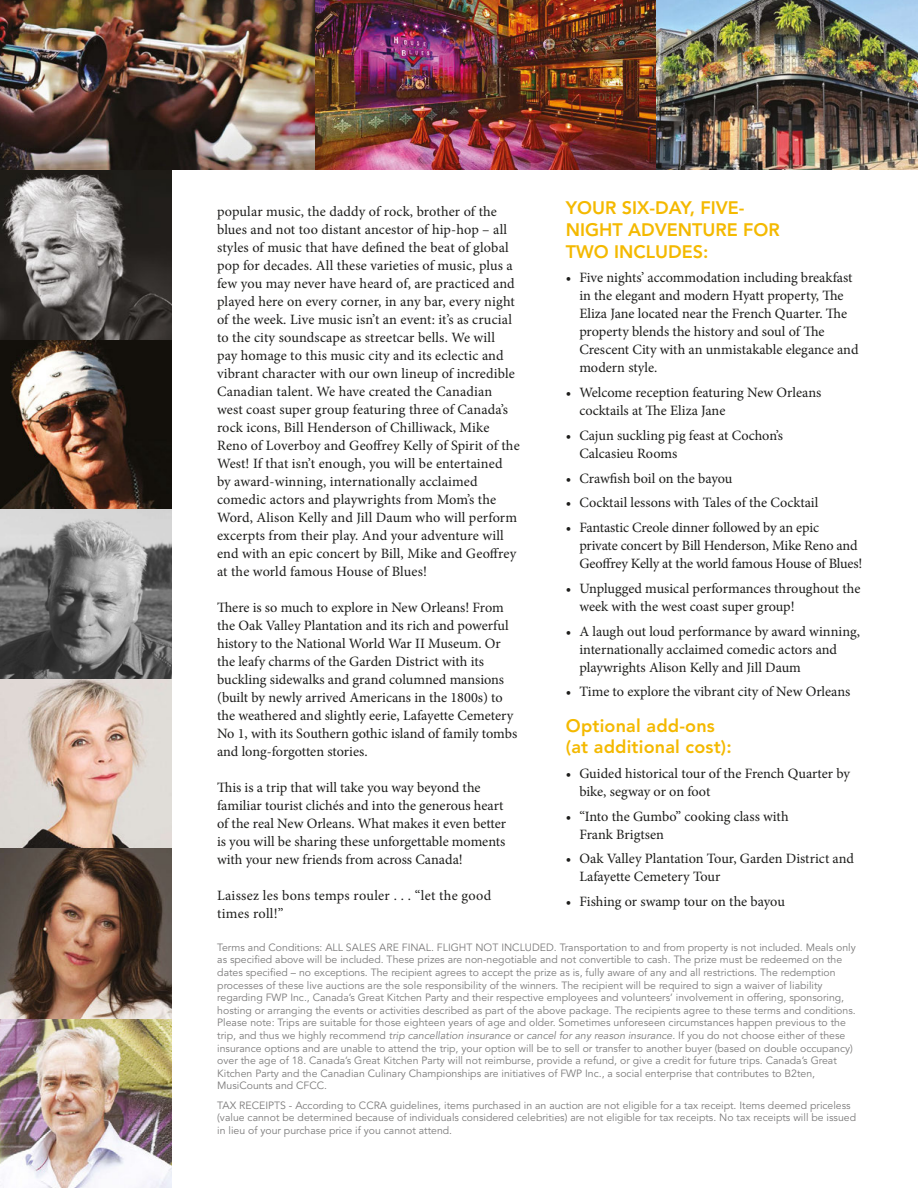
<style>
.page{position:relative;width:918px;height:1188px;background:#fff}
.page>*{position:absolute;margin:0;border:0;box-sizing:border-box;transform-origin:0 0}
.t1{font:800 18px/21.6px "Avenir LT Std";color:#f4b900}
.t2{font:14.25px/18px "Minion Pro";color:#1d1d1b}
.t3{font:14.25px/18px "Minion Pro";letter-spacing:.02em;color:#1d1d1b}
.t4{font:10.5px/12.6px "Avenir LT Std";color:#7c7b7b}
.s1{font-style:italic}
</style>
<div class="page">
<img style="left:0;top:170px;width:172px;height:1018px">
<img style="left:0;top:0;width:315px;height:170px">
<img style="left:656px;top:0;width:262px;height:170px">
<img style="left:315px;top:0;width:341px;height:170px">
<p class="t1" style="left:566px;top:197px;width:215px">YOUR SIX-DAY, FIVE-<br>NIGHT ADVENTURE FOR<br>TWO INCLUDES:</p>
<p class="t2" style="left:579px;top:269px;width:281px;text-indent:-13px">• Five nights’ accommodation including breakfast in the elegant and modern Hyatt property, The Eliza Jane located near the French Quarter. The property blends the history and soul of The Crescent City with an unmistakable elegance and modern style.</p>
<p class="t2" style="left:579px;top:384px;width:243px;text-indent:-13px">• Welcome reception featuring New Orleans cocktails at The Eliza Jane</p>
<p class="t2" style="left:579px;top:426px;width:205px;text-indent:-13px">• Cajun suckling pig feast at Cochon’s<br>Calcasieu Rooms</p>
<p class="t2" style="left:566px;top:469px;width:168px">• Crawfish boil on the bayou</p>
<p class="t2" style="left:566px;top:494px;width:254px">• Cocktail lessons with Tales of the Cocktail</p>
<p class="t2" style="left:579px;top:519px;width:285px;text-indent:-13px">• Fantastic Creole dinner followed by an epic<br>private concert by Bill Henderson, Mike Reno and<br>Geoffrey Kelly at the world famous House of Blues!</p>
<p class="t2" style="left:579px;top:579px;width:283px;text-indent:-13px">• Unplugged musical performances throughout the week with the west coast super group!</p>
<p class="t2" style="left:579px;top:622px;width:282px;text-indent:-13px">• A laugh out loud performance by award winning, internationally acclaimed comedic actors and playwrights Alison Kelly and Jill Daum</p>
<p class="t2" style="left:566px;top:683px;width:286px">• Time to explore the vibrant city of New Orleans</p>
<p class="t1" style="left:566px;top:715px;width:167px">Optional add-ons (at additional cost):</p>
<p class="t2" style="left:579px;top:764px;width:272px;text-indent:-13px">• Guided historical tour of the French Quarter by bike, segway or on foot</p>
<p class="t2" style="left:579px;top:807px;width:211px;text-indent:-13px">• “Into the Gumbo” cooking class with<br>Frank Brigtsen</p>
<p class="t2" style="left:579px;top:850px;width:276px;text-indent:-13px">• Oak Valley Plantation Tour, Garden District and<br>Lafayette Cemetery Tour</p>
<p class="t2" style="left:566px;top:893px;width:221px">• Fishing or swamp tour on the bayou</p>
<p class="t4" style="left:217px;top:941px;width:640px">Terms and Conditions: ALL SALES ARE FINAL. FLIGHT NOT INCLUDED. Transportation to and from property is not included. Meals only as specified above will be included. These prizes are non-negotiable and not convertible to cash. The prize must be redeemed on the dates specified – no exceptions. The recipient agrees to accept the prize as is, fully aware of any and all restrictions. The redemption processes of these live auctions are the sole responsibility of the winners. The recipient will be required to sign a waiver of liability regarding FWP Inc., Canada’s Great Kitchen Party and their respective employees and volunteers’ involvement in offering, sponsoring, hosting or arranging the events or activities described as part of the above package. The recipients agree to these terms and conditions.<br>Please note: Trips are suitable for those eighteen years of age and older. Sometimes unforeseen circumstances happen previous to the trip, and thus we highly recommend <span class="s1">trip cancellation insurance</span> or <span class="s1">cancel for any reason insurance</span>. If you do not choose either of these insurance options and are unable to attend the trip, your option will be to sell or transfer to another buyer (based on double occupancy) over the age of 18. Canada’s Great Kitchen Party will not reimburse, provide a refund, or give a credit for future trips. Canada’s Great Kitchen Party and the Canadian Culinary Championships are initiatives of FWP Inc., a social enterprise that contributes to B2ten, MusiCounts and CFCC.</p>
<p class="t4" style="left:217px;top:1099px;width:640px">TAX RECEIPTS - According to CCRA guidelines, items purchased in an auction are not eligible for a tax receipt. Items deemed priceless (value cannot be determined because of individuals considered celebrities) are not eligible for tax receipts. No tax receipts will be issued in lieu of your purchase price if you cannot attend.</p>
<p class="t2" style="left:217px;top:203px;width:304px">popular music, the daddy of rock, brother of the blues and not too distant ancestor of hip-hop – all styles of music that have defined the beat of global pop for decades. All these varieties of music, plus a few you may never have heard of, are practiced and played here on every corner, in any bar, every night of the week. Live music isn’t an event: it’s as crucial to the city soundscape as streetcar bells. We will<br>pay homage to this music city and its eclectic and vibrant character with our own lineup of incredible Canadian talent. We have created the Canadian west coast super group featuring three of Canada’s rock icons, Bill Henderson of Chilliwack, Mike Reno of Loverboy and Geoffrey Kelly of Spirit of the West! If that isn’t enough, you will be entertained by award-winning, internationally acclaimed comedic actors and playwrights from Mom’s the Word, Alison Kelly and Jill Daum who will perform excerpts from their play. And your adventure will end with an epic concert by Bill, Mike and Geoffrey at the world famous House of Blues!</p>
<p class="t2" style="left:217px;top:598px;width:302px">There is so much to explore in New Orleans! From the Oak Valley Plantation and its rich and powerful history to the National World War II Museum. Or the leafy charms of the Garden District with its buckling sidewalks and grand columned mansions (built by newly arrived Americans in the 1800s) to the weathered and slightly eerie, Lafayette Cemetery No 1, with its Southern gothic island of family tombs and long-forgotten stories.</p>
<p class="t2" style="left:217px;top:778px;width:291px">This is a trip that will take you way beyond the familiar tourist clichés and into the generous heart of the real New Orleans. What makes it even better is you will be sharing these unforgettable moments with your new friends from across Canada!</p>
<p class="t3" style="left:217px;top:886px;width:276px">Laissez les bons temps rouler . . . “let the good times roll!”</p>
</div>
